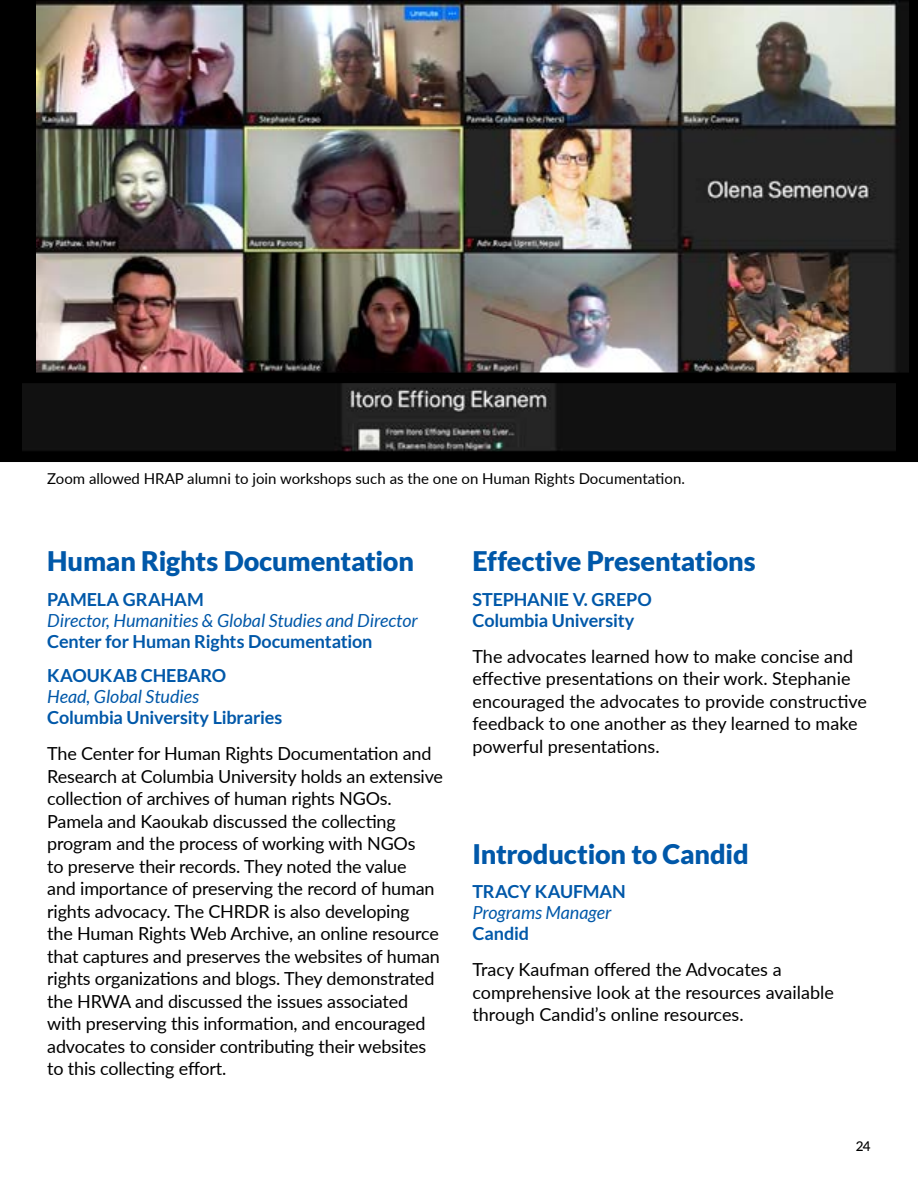
<style>
.page{position:relative;width:918px;height:1188px;background:#fff}
.page>*{position:absolute;margin:0;border:0;box-sizing:border-box;transform-origin:0 0}
.t1{font:900 27px "Lato";letter-spacing:-.01em;color:#0058a9}
.t2{font:18px/22.5px "Lato";letter-spacing:-.01em;color:#000}
.t3{font:700 18px/21px "Lato";letter-spacing:-.01em;color:#0058a9}
.t4{font:italic 18px "Lato";color:#0058a9}
.t5{font:15px "Lato";color:#000}
.t6{font:500 13.5px "Lato";color:#000}
</style>
<div class="page">
<img style="left:0;top:0;width:918px;height:373px">
<svg style="left:0;top:373px;width:918px;height:89px;background:#141414"></svg>
<p class="t5" style="left:47px;top:468px;width:639px">Zoom allowed HRAP alumni to join workshops such as the one on Human Rights Documentation.</p>
<h1 class="t1" style="left:47px;top:545px;width:368px">Human Rights Documentation</h1>
<p class="t3" style="left:47px;top:588px;width:158px">PAMELA GRAHAM</p>
<p class="t4" style="left:47px;top:610px;width:372px">Director, Humanities &amp; Global Studies and Director</p>
<p class="t3" style="left:47px;top:624px;width:327px;line-height:34.5px">Center for Human Rights Documentation<br>KAOUKAB CHEBARO</p>
<p class="t4" style="left:47px;top:687px;width:153px">Head, Global Studies</p>
<p class="t3" style="left:47px;top:707px;width:236px">Columbia University Libraries</p>
<p class="t2" style="left:47px;top:742px;width:397px">The Center for Human Rights Documentation and Research at Columbia University holds an extensive collection of archives of human rights NGOs.<br>Pamela and Kaoukab discussed the collecting program and the process of working with NGOs<br>to preserve their records. They noted the value<br>and importance of preserving the record of human rights advocacy. The CHRDR is also developing<br>the Human Rights Web Archive, an online resource that captures and preserves the websites of human rights organizations and blogs. They demonstrated the HRWA and discussed the issues associated with preserving this information, and encouraged advocates to consider contributing their websites to this collecting effort.</p>
<h1 class="t1" style="left:472px;top:545px;width:285px">Effective Presentations</h1>
<p class="t3" style="left:472px;top:588px;width:181px">STEPHANIE V. GREPO<br>Columbia University</p>
<p class="t2" style="left:472px;top:644px;width:396px">The advocates learned how to make concise and effective presentations on their work. Stephanie encouraged the advocates to provide constructive feedback to one another as they learned to make powerful presentations.</p>
<h1 class="t1" style="left:472px;top:838px;width:278px">Introduction to Candid</h1>
<p class="t3" style="left:472px;top:881px;width:155px">TRACY KAUFMAN</p>
<p class="t4" style="left:472px;top:903px;width:141px">Programs Manager</p>
<p class="t3" style="left:472px;top:923px;width:58px">Candid</p>
<p class="t2" style="left:472px;top:958px;width:363px">Tracy Kaufman offered the Advocates a comprehensive look at the resources available through Candid’s online resources.</p>
<p class="t6" style="left:856px;top:1136px;width:16px">24</p>
</div>
